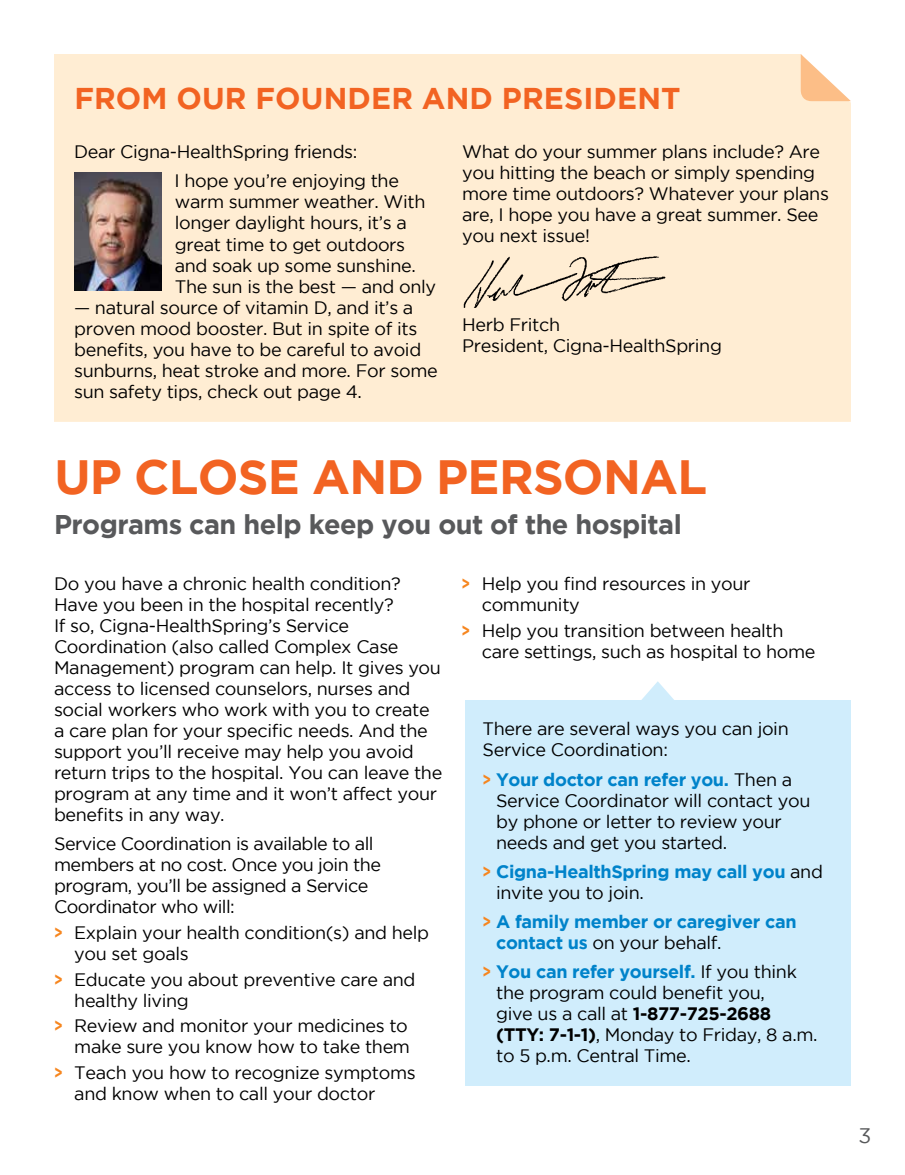
<style>
.page{position:relative;width:905px;height:1175px;background:#fff}
.page>*{position:absolute;margin:0;border:0;box-sizing:border-box;transform-origin:0 0}
.t1{font:700 48px "Gotham";letter-spacing:-.015em;color:#f26322}
.t2{font:700 30px "Gotham";letter-spacing:.005em;color:#f26322}
.t3{font:700 27px "Gotham";letter-spacing:-.02em;color:#58595b}
.t4{font:21px "Gotham";color:#58595b}
.t5{font:18px/21px "Gotham";letter-spacing:-.02em;color:#000}
.t6{font:700 18px/21px "Gotham";letter-spacing:-.02em;color:#0083ca}
.s1{font-weight:700;color:#f6861f}
.s2{font-weight:700;color:#0083ca}
.s3{color:#f6861f}
.s4{font-weight:400;color:#000}
.s5{font-weight:700}
</style>
<div class="page">
<div style="left:465px;top:700px;width:385px;height:386px;background:#d0edfc"></div>
<div style="left:54px;top:54px;width:796px;height:368px;background:#ffedd3"></div>
<svg style="left:800px;top:54px;width:50px;height:47px"></svg>
<img style="left:74px;top:172px;width:87px;height:118px">
<img style="left:462px;top:255px;width:205px;height:53px">
<svg style="left:641px;top:681px;width:33px;height:19px"></svg>
<p class="t2" style="left:74px;top:81px;width:608px">FROM OUR FOUNDER AND PRESIDENT</p>
<p class="t5" style="left:174px;top:137px;width:226px;line-height:29.1px;text-indent:-100px">Dear Cigna-HealthSpring friends:<br>I hope you’re enjoying the</p>
<p class="t5" style="left:175px;top:191px;width:263px">warm summer weather. With longer daylight hours, it’s a great time to get outdoors and soak up some sunshine.<br>The sun is the best — and only</p>
<p class="t5" style="left:74px;top:296px;width:365px">— natural source of vitamin D, and it’s a proven mood booster. But in spite of its benefits, you have to be careful to avoid sunburns, heat stroke and more. For some sun safety tips, check out page 4.</p>
<p class="t5" style="left:462px;top:141px;width:368px">What do your summer plans include? Are you hitting the beach or simply spending more time outdoors? Whatever your plans are, I hope you have a great summer. See you next issue!</p>
<p class="t5" style="left:462px;top:314px;width:261px">Herb Fritch<br>President, Cigna-HealthSpring</p>
<p class="t1" style="left:54px;top:449px;width:654px">UP CLOSE AND PERSONAL</p>
<p class="t3" style="left:54px;top:509px;width:629px">Programs can help keep you out of the hospital</p>
<p class="t5" style="left:54px;top:573px;width:388px">Do you have a chronic health condition?<br>Have you been in the hospital recently?<br>If so, Cigna-HealthSpring’s Service Coordination (also called Complex Case Management) program can help. It gives you access to licensed counselors, nurses and social workers who work with you to create</p>
<p class="t5" style="left:54px;top:720px;width:375px">a care plan for your specific needs. And the</p>
<p class="t5" style="left:54px;top:741px;width:390px">support you’ll receive may help you avoid return trips to the hospital. You can leave the program at any time and it won’t affect your</p>
<p class="t5" style="left:54px;top:804px;width:172px">benefits in any way.</p>
<p class="t5" style="left:54px;top:833px;width:328px">Service Coordination is available to all members at no cost. Once you join the program, you’ll be assigned a Service Coordinator who will:</p>
<p class="t5" style="left:74px;top:921px;width:356px;text-indent:-20px"><span class="s1">&gt;</span> Explain your health condition(s) and help you set goals</p>
<p class="t5" style="left:74px;top:968px;width:343px;text-indent:-20px"><span class="s1">&gt;</span> Educate you about preventive care and healthy living</p>
<p class="t5" style="left:54px;top:1015px;width:357px;text-align:right"><span class="s1">&gt;</span> Review and monitor your medicines to make sure you know how to take them</p>
<p class="t5" style="left:74px;top:1061px;width:343px;text-indent:-20px"><span class="s1">&gt;</span> Teach you how to recognize symptoms and know when to call your doctor</p>
<p class="t5" style="left:461px;top:573px;width:290px"><span class="s1">&gt;</span> Help you find resources in your</p>
<p class="t5" style="left:482px;top:594px;width:100px">community</p>
<p class="t5" style="left:482px;top:619px;width:335px;text-indent:-20px"><span class="s1">&gt;</span> Help you transition between health care settings, such as hospital to home</p>
<p class="t5" style="left:482px;top:718px;width:308px">There are several ways you can join</p>
<p class="t5" style="left:482px;top:739px;width:187px">Service Coordination:</p>
<p class="t5" style="left:496px;top:768px;width:316px;text-indent:-14px"><span class="s1">&gt;</span> <span class="s2">Your doctor can refer you.</span> Then a<br>Service Coordinator will contact you by phone or letter to review your needs and get you started.</p>
<p class="t6" style="left:496px;top:860px;width:328px;text-indent:-14px"><span class="s3">&gt;</span> Cigna-HealthSpring may call you <span class="s4">and invite you to join.</span></p>
<p class="t6" style="left:496px;top:910px;width:302px;text-indent:-14px"><span class="s3">&gt;</span> A family member or caregiver can contact us <span class="s4">on your behalf.</span></p>
<p class="t6" style="left:482px;top:960px;width:316px"><span class="s3">&gt;</span> You can refer yourself. <span class="s4">If you think</span></p>
<p class="t5" style="left:496px;top:981px;width:270px">the program could benefit you,</p>
<p class="t5" style="left:496px;top:1002px;width:323px">give us a call at <span class="s5">1-877-725-2688 (TTY: 7-1-1)</span>, Monday to Friday, 8 a.m. to 5 p.m. Central Time.</p>
<p class="t4" style="left:858px;top:1124px;width:14px">3</p>
</div>
